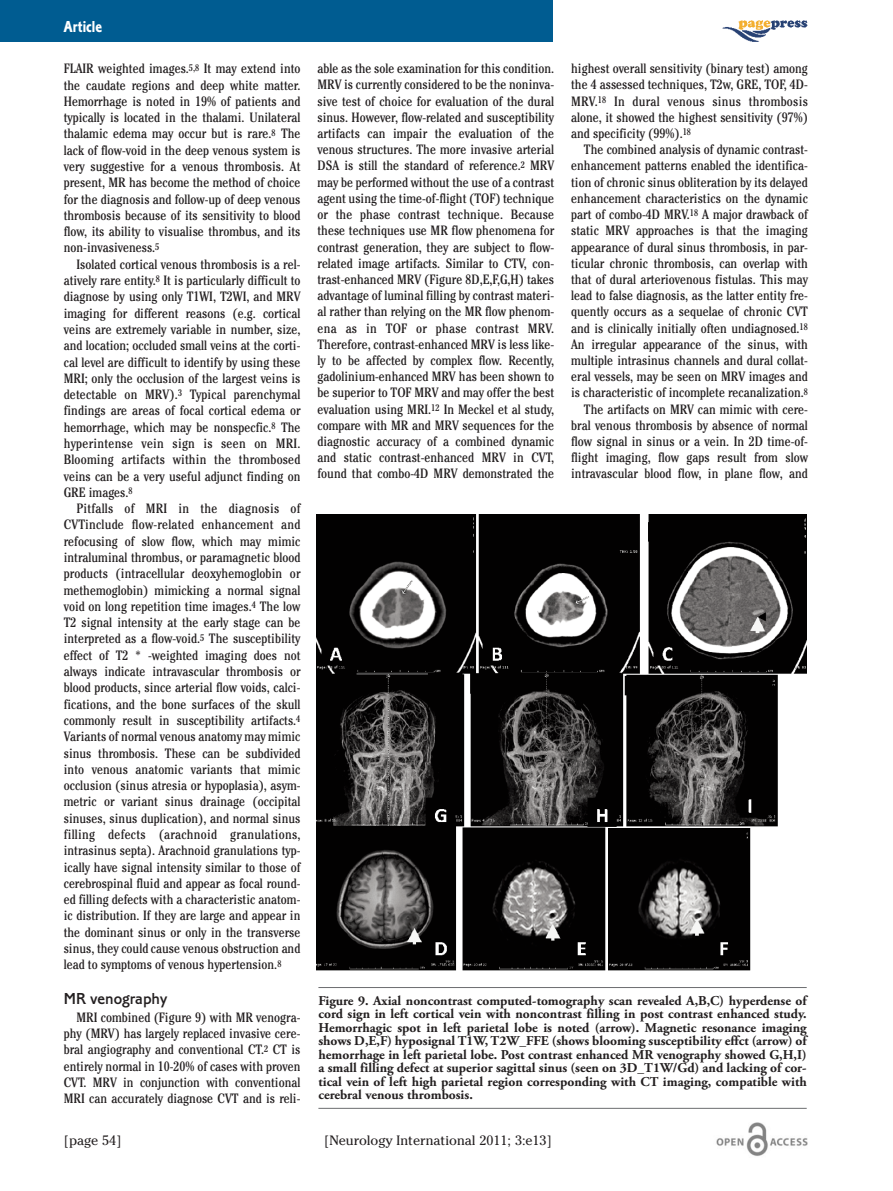
<style>
.page{position:relative;width:893px;height:1191px;background:#fff}
.page>*{position:absolute;margin:0;border:0;box-sizing:border-box;transform-origin:0 0}
.t1{font:16.5px "Corinthian Medium Plain";color:#231f20}
.t2{font:16.5px "Corinthian Bold Condensed Plain";color:#fff}
.t3{font:condensed 13.5px/16.4px "Cheltenham";color:#231f20;text-align:justify}
.t4{font:700 13.5px/13.5px "Adobe Garamond Pro";color:#231f20;text-align:justify}
.t5{font:13.5px "Cheltenham";color:#231f20}
</style>
<div class="page">
<div style="left:0;top:0;width:553px;height:42px;background:#005c91"></div>
<img style="left:716px;top:1123px;width:92px;height:33px">
<img style="left:723px;top:20px;width:84px;height:22px">
<img style="left:316px;top:514px;width:491px;height:457px">
<hr style="left:318px;top:987px;width:489px;height:1px;background:#6c6d70">
<hr style="left:318px;top:1108px;width:489px;height:1px;background:#6c6d70">
<p class="t2" style="left:63px;top:21px;width:40px">Article</p>
<p class="t3" style="left:64px;top:62px;width:238px">FLAIR weighted images.<sup>5,8</sup> It may extend into the caudate regions and deep white matter.<br>Hemorrhage is noted in 19% of patients and typically is located in the thalami. Unilateral thalamic edema may occur but is rare.<sup>8</sup> The lack of flow-void in the deep venous system is very suggestive for a venous thrombosis. At present, MR has become the method of choice for the diagnosis and follow-up of deep venous thrombosis because of its sensitivity to blood flow, its ability to visualise thrombus, and its non-invasiveness.<sup>5</sup></p>
<p class="t3" style="left:64px;top:257px;width:238px;text-indent:13px">Isolated cortical venous thrombosis is a rel&shy;atively rare entity.<sup>8</sup> It is particularly difficult to diagnose by using only T1WI, T2WI, and MRV imaging for different reasons (e.g. cortical veins are extremely variable in number, size, and location; occluded small veins at the corti&shy;cal level are difficult to identify by using these MRI; only the occlusion of the largest veins is detectable on MRV).<sup>3</sup> Typical parenchymal findings are areas of focal cortical edema or hemorrhage, which may be nonspecfic.<sup>8</sup> The hyperintense vein sign is seen on MRI.<br>Blooming artifacts within the thrombosed veins can be a very useful adjunct finding on GRE images.<sup>8</sup></p>
<p class="t3" style="left:64px;top:501px;width:238px;text-indent:13px">Pitfalls of MRI in the diagnosis of CVTinclude flow-related enhancement and refocusing of slow flow, which may mimic intraluminal thrombus, or paramagnetic blood products (intracellular deoxyhemoglobin or methemoglobin) mimicking a normal signal void on long repetition time images.<sup>4</sup> The low T2 signal intensity at the early stage can be interpreted as a flow-void.<sup>5</sup> The susceptibility effect of T2 * -weighted imaging does not always indicate intravascular thrombosis or blood products, since arterial flow voids, calci&shy;fications, and the bone surfaces of the skull commonly result in susceptibility artifacts.<sup>4<br></sup>Variants of normal venous anatomy may mimic sinus thrombosis. These can be subdivided into venous anatomic variants that mimic occlusion (sinus atresia or hypoplasia), asym&shy;metric or variant sinus drainage (occipital sinuses, sinus duplication), and normal sinus filling defects (arachnoid granulations, intrasinus septa). Arachnoid granulations typ&shy;ically have signal intensity similar to those of cerebrospinal fluid and appear as focal round&shy;ed filling defects with a characteristic anatom&shy;ic distribution. If they are large and appear in the dominant sinus or only in the transverse sinus, they could cause venous obstruction and lead to symptoms of venous hypertension.<sup>8</sup></p>
<p class="t1" style="left:64px;top:992px;width:105px">MR venography</p>
<p class="t3" style="left:64px;top:1010px;width:238px;text-indent:13px">MRI combined (Figure 9) with MR venogra&shy;phy (MRV) has largely replaced invasive cere&shy;bral angiography and conventional CT.<sup>2</sup> CT is entirely normal in 10-20% of cases with proven CVT. MRV in conjunction with conventional MRI can accurately diagnose CVT and is reli-</p>
<p class="t3" style="left:317px;top:62px;width:238px">able as the sole examination for this condition.<br>MRV is currently considered to be the noninva&shy;sive test of choice for evaluation of the dural sinus. However, flow-related and susceptibility artifacts can impair the evaluation of the venous structures. The more invasive arterial DSA is still the standard of reference.<sup>2</sup> MRV may be performed without the use of a contrast agent using the time-of-flight (TOF) technique or the phase contrast technique. Because these techniques use MR flow phenomena for contrast generation, they are subject to flow&shy;related image artifacts. Similar to CTV, con&shy;trast-enhanced MRV (Figure 8D,E,F,G,H) takes advantage of luminal filling by contrast materi&shy;al rather than relying on the MR flow phenom&shy;ena as in TOF or phase contrast MRV.<br>Therefore, contrast-enhanced MRV is less like&shy;ly to be affected by complex flow. Recently, gadolinium-enhanced MRV has been shown to be superior to TOF MRV and may offer the best evaluation using MRI.<sup>12</sup> In Meckel et al study, compare with MR and MRV sequences for the diagnostic accuracy of a combined dynamic and static contrast-enhanced MRV in CVT, found that combo-4D MRV demonstrated the</p>
<p class="t3" style="left:571px;top:62px;width:238px">highest overall sensitivity (binary test) among the 4 assessed techniques, T2w, GRE, TOF, 4D-MRV.<sup>18</sup> In dural venous sinus thrombosis alone, it showed the highest sensitivity (97%) and specificity (99%).<sup>18</sup></p>
<p class="t3" style="left:571px;top:143px;width:238px;text-align:right">The combined analysis of dynamic contrast&shy;enhancement patterns enabled the identifica&shy;tion of chronic sinus obliteration by its delayed enhancement characteristics on the dynamic part of combo-4D MRV.<sup>18</sup> A major drawback of static MRV approaches is that the imaging appearance of dural sinus thrombosis, in par&shy;ticular chronic thrombosis, can overlap with that of dural arteriovenous fistulas. This may lead to false diagnosis, as the latter entity fre&shy;quently occurs as a sequelae of chronic CVT and is clinically initially often undiagnosed.<sup>18<br></sup>An irregular appearance of the sinus, with multiple intrasinus channels and dural collat&shy;eral vessels, may be seen on MRV images and is characteristic of incomplete recanalization.<sup>8<br></sup>The artifacts on MRV can mimic with cere&shy;bral venous thrombosis by absence of normal flow signal in sinus or a vein. In 2D time-of&shy;flight imaging, flow gaps result from slow intravascular blood flow, in plane flow, and</p>
<p class="t4" style="left:318px;top:995px;width:490px">Figure 9. Axial noncontrast computed-tomography scan revealed A,B,C) hyperdense of cord sign in left cortical vein with noncontrast filling in post contrast enhanced study.<br>Hemorrhagic spot in left parietal lobe is noted (arrow). Magnetic resonance imaging shows D,E,F) hyposignal T1W, T2W_FFE (shows blooming susceptibility effct (arrow) of hemorrhage in left parietal lobe. Post contrast enhanced MR venography showed G,H,I) a small filling defect at superior sagittal sinus (seen on 3D_T1W/Gd) and lacking of cor&shy;tical vein of left high parietal region corresponding with CT imaging, compatible with cerebral venous thrombosis.</p>
<p class="t5" style="left:64px;top:1132px;width:59px">[page 54]</p>
<p class="t5" style="left:324px;top:1132px;width:229px">[Neurology International 2011; 3:e13]</p>
</div>
